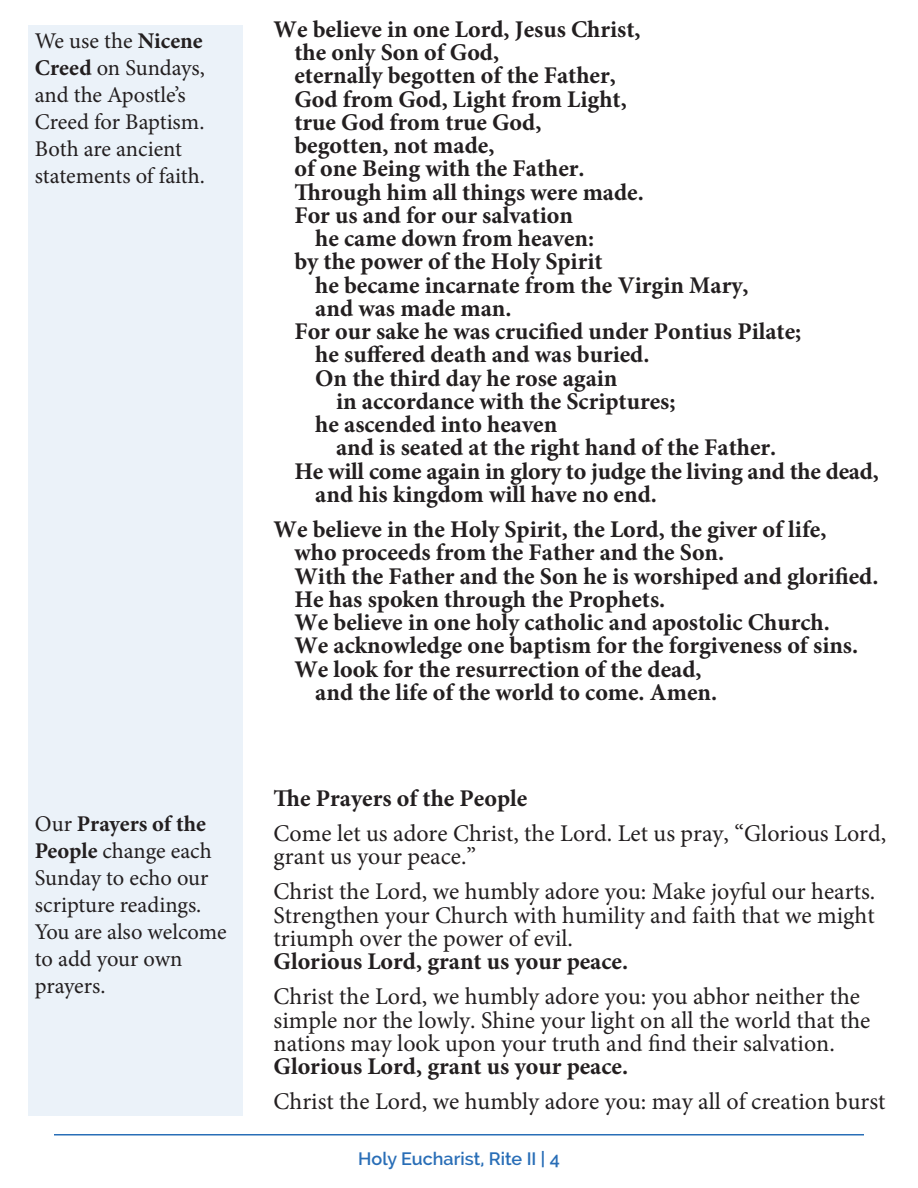
<style>
.page{position:relative;width:918px;height:1188px;background:#fff}
.page>*{position:absolute;margin:0;border:0;box-sizing:border-box;transform-origin:0 0}
.t1{font:700 24px "Minion Pro";color:#231f20}
.People{font:24px/23.2px "Minion Pro";color:#231f20}
.t2{font:22.5px/27px "Minion Pro";letter-spacing:-.005em;color:#231f20}
.t3{font:600 18px "Raleway";color:#296eb7}
.s1{font-weight:700}
</style>
<div class="page">
<hr style="left:54px;top:1134px;width:810px;height:2px;background:#296eb7">
<div style="left:28px;top:25px;width:215px;height:1091px;background:#ebf2f9"></div>
<p class="t2" style="left:35px;top:28px;width:172px">We use the <span class="s1">Nicene<br>Creed</span> on Sundays, and the Apostle’s<br>Creed for Baptism.<br>Both are ancient statements of faith.</p>
<p class="t2" style="left:35px;top:811px;width:193px">Our <span class="s1">Prayers of the<br>People</span> change each<br>Sunday to echo our scripture readings.<br>You are also welcome to add your own prayers.</p>
<p class="t1" style="left:274px;top:12px;width:369px">We believe in one Lord, Jesus Christ,</p>
<p class="t1" style="left:294px;top:36px;width:206px">the only Son of God,</p>
<p class="t1" style="left:294px;top:59px;width:323px">eternally begotten of the Father,</p>
<p class="t1" style="left:294px;top:82px;width:334px">God from God, Light from Light,</p>
<p class="t1" style="left:294px;top:105px;width:249px">true God from true God,</p>
<p class="t1" style="left:294px;top:129px;width:202px">begotten, not made,</p>
<p class="t1" style="left:294px;top:152px;width:292px">of one Being with the Father.</p>
<p class="t1" style="left:294px;top:175px;width:351px">Through him all things were made.</p>
<p class="t1" style="left:294px;top:198px;width:280px">For us and for our salvation</p>
<p class="t1" style="left:315px;top:222px;width:280px">he came down from heaven:</p>
<p class="t1" style="left:294px;top:245px;width:310px">by the power of the Holy Spirit</p>
<p class="t1" style="left:315px;top:268px;width:435px">he became incarnate from the Virgin Mary,</p>
<p class="t1" style="left:315px;top:291px;width:198px">and was made man.</p>
<p class="t1" style="left:294px;top:315px;width:508px">For our sake he was crucified under Pontius Pilate;</p>
<p class="t1" style="left:315px;top:338px;width:336px">he suffered death and was buried.</p>
<p class="t1" style="left:315px;top:361px;width:304px">On the third day he rose again</p>
<p class="t1" style="left:336px;top:384px;width:341px">in accordance with the Scriptures;</p>
<p class="t1" style="left:315px;top:408px;width:244px">he ascended into heaven</p>
<p class="t1" style="left:336px;top:431px;width:442px">and is seated at the right hand of the Father.</p>
<p class="t1" style="left:294px;top:454px;width:586px">He will come again in glory to judge the living and the dead,</p>
<p class="t1" style="left:315px;top:477px;width:343px">and his kingdom will have no end.</p>
<p class="t1" style="left:274px;top:513px;width:554px">We believe in the Holy Spirit, the Lord, the giver of life,</p>
<p class="t1" style="left:294px;top:536px;width:431px">who proceeds from the Father and the Son.</p>
<p class="t1" style="left:294px;top:559px;width:586px">With the Father and the Son he is worshiped and glorified.</p>
<p class="t1" style="left:294px;top:582px;width:372px">He has spoken through the Prophets.</p>
<p class="t1" style="left:294px;top:606px;width:537px">We believe in one holy catholic and apostolic Church.</p>
<p class="t1" style="left:294px;top:629px;width:565px">We acknowledge one baptism for the forgiveness of sins.</p>
<p class="t1" style="left:294px;top:652px;width:409px">We look for the resurrection of the dead,</p>
<p class="t1" style="left:315px;top:675px;width:404px">and the life of the world to come. Amen.</p>
<p class="t1" style="left:274px;top:781px;width:255px">The Prayers of the People</p>
<p class="People" style="left:274px;top:822px;width:614px">Come let us adore Christ, the Lord. Let us pray, “Glorious Lord, grant us your peace.”</p>
<p class="People" style="left:274px;top:880px;width:603px">Christ the Lord, we humbly adore you: Make joyful our hearts.<br>Strengthen your Church with humility and faith that we might triumph over the power of evil.<br><span class="s1">Glorious Lord, grant us your peace.</span></p>
<p class="People" style="left:274px;top:985px;width:598px">Christ the Lord, we humbly adore you: you abhor neither the simple nor the lowly. Shine your light on all the world that the nations may look upon your truth and find their salvation.<br><span class="s1">Glorious Lord, grant us your peace.</span></p>
<p class="People" style="left:274px;top:1090px;width:613px">Christ the Lord, we humbly adore you: may all of creation burst</p>
<p class="t3" style="left:358px;top:1149px;width:203px">Holy Eucharist, Rite II | 4</p>
</div>
